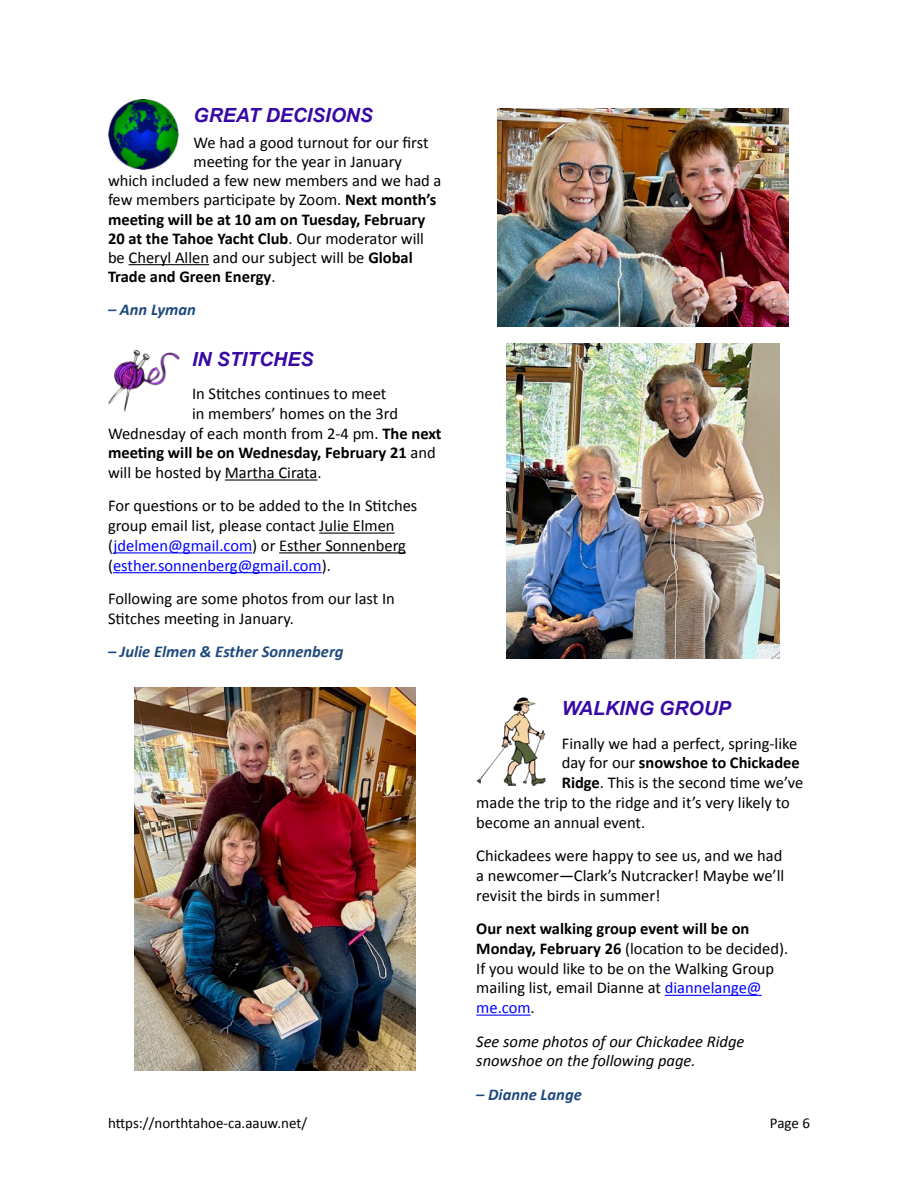
<style>
.page{position:relative;width:918px;height:1188px;background:#fff}
.page>*{position:absolute;margin:0;border:0;box-sizing:border-box;transform-origin:0 0}
.Subhead{font:italic 700 19.5px "Arial";color:#3809a5}
.Body_Copy{font:16.5px/19.8px "Calibri";color:#000}
.Body_Copy-2{font:700 16.5px "Calibri";color:#000}
.Body_Copy-3{font:italic 16.5px/19.8px "Calibri";color:#000}
.Author{font:italic 700 16.5px "Calibri";color:#1f497d}
.t1{font:15px "Calibri";color:#000}
.s1{font-weight:700}
.s2{font-weight:400}
.s3{color:#00f}
</style>
<div class="page">
<hr style="left:665px;top:995px;width:97px;height:1px;background:#00f">
<hr style="left:476px;top:1015px;width:55px;height:1px;background:#00f">
<img style="left:497px;top:108px;width:292px;height:219px">
<img style="left:506px;top:343px;width:274px;height:315px">
<img style="left:476px;top:697px;width:70px;height:89px">
<hr style="left:129px;top:264px;width:80px;height:1px;background:#000">
<hr style="left:225px;top:479px;width:92px;height:2px;background:#000">
<hr style="left:319px;top:533px;width:76px;height:1px;background:#000">
<hr style="left:114px;top:552px;width:138px;height:1px;background:#00f">
<hr style="left:279px;top:552px;width:127px;height:1px;background:#000">
<hr style="left:113px;top:572px;width:209px;height:1px;background:#00f">
<img style="left:108px;top:100px;width:71px;height:70px">
<img style="left:108px;top:351px;width:72px;height:61px">
<img style="left:135px;top:688px;width:280px;height:382px">
<p class="Subhead" style="left:194px;top:102px;width:181px">GREAT DECISIONS</p>
<p class="Body_Copy" style="left:194px;top:132px;width:237px">We had a good turnout for our first</p>
<p class="Body_Copy" style="left:194px;top:151px;width:210px">meeting for the year in January</p>
<p class="Body_Copy" style="left:108px;top:170px;width:335px">which included a few new members and we had a</p>
<p class="Body_Copy" style="left:108px;top:189px;width:330px">few members participate by Zoom. <span class="s1">Next month’s</span></p>
<p class="Body_Copy-2" style="left:108px;top:209px;width:319px">meeting will be at 10 am on Tuesday, February</p>
<p class="Body_Copy-2" style="left:108px;top:228px;width:318px">20 at the Tahoe Yacht Club<span class="s2">. Our moderator will</span></p>
<p class="Body_Copy" style="left:108px;top:247px;width:306px">be Cheryl Allen and our subject will be <span class="s1">Global</span></p>
<p class="Body_Copy-2" style="left:108px;top:266px;width:169px">Trade and Green Energy<span class="s2">.</span></p>
<p class="Author" style="left:108px;top:300px;width:89px">– Ann Lyman</p>
<p class="Subhead" style="left:192px;top:346px;width:123px">IN STITCHES</p>
<p class="Body_Copy" style="left:192px;top:383px;width:196px">In Stitches continues to meet</p>
<p class="Body_Copy" style="left:192px;top:403px;width:208px">in members’ homes on the 3rd</p>
<p class="Body_Copy" style="left:108px;top:422px;width:335px">Wednesday of each month from 2-4 pm. <span class="s1">The next</span></p>
<p class="Body_Copy-2" style="left:108px;top:443px;width:329px">meeting will be on Wednesday, February 21 <span class="s2">and</span></p>
<p class="Body_Copy" style="left:108px;top:462px;width:215px">will be hosted by Martha Cirata.</p>
<p class="Body_Copy" style="left:108px;top:495px;width:311px">For questions or to be added to the In Stitches group email list, please contact Julie Elmen (<span class="s3">jdelmen@gmail.com</span>) or Esther Sonnenberg (<span class="s3">esther.sonnenberg@gmail.com</span>).</p>
<p class="Body_Copy" style="left:108px;top:588px;width:288px">Following are some photos from our last In<br>Stitches meeting in January.</p>
<p class="Author" style="left:108px;top:642px;width:237px">– Julie Elmen &amp; Esther Sonnenberg</p>
<p class="Subhead" style="left:562px;top:696px;width:171px">WALKING GROUP</p>
<p class="Body_Copy" style="left:562px;top:733px;width:237px">Finally we had a perfect, spring-like</p>
<p class="Body_Copy-2" style="left:562px;top:753px;width:240px"><span class="s2">day for our</span> snowshoe to Chickadee</p>
<p class="Body_Copy" style="left:562px;top:772px;width:243px"><span class="s1">Ridge</span>. This is the second time we’ve</p>
<p class="Body_Copy" style="left:476px;top:792px;width:315px">made the trip to the ridge and it’s very likely to</p>
<p class="Body_Copy" style="left:476px;top:812px;width:171px">become an annual event.</p>
<p class="Body_Copy" style="left:476px;top:845px;width:310px;text-align:justify">Chickadees were happy to see us, and we had a newcomer—Clark’s Nutcracker! Maybe we’ll revisit the birds in summer!</p>
<p class="Body_Copy" style="left:476px;top:918px;width:314px"><span class="s1">Our next walking group event will be on Monday, February 26</span> (location to be decided).<br>If you would like to be on the Walking Group mailing list, email Dianne at <span class="s3">diannelange@ me.com</span>.</p>
<p class="Body_Copy-3" style="left:476px;top:1030px;width:270px">See some photos of our Chickadee Ridge snowshoe on the following page.</p>
<p class="Author" style="left:476px;top:1084px;width:107px">– Dianne Lange</p>
<p class="t1" style="left:108px;top:1114px;width:201px">https://northtahoe-ca.aauw.net/</p>
<p class="t1" style="left:770px;top:1114px;width:42px">Page 6</p>
</div>
